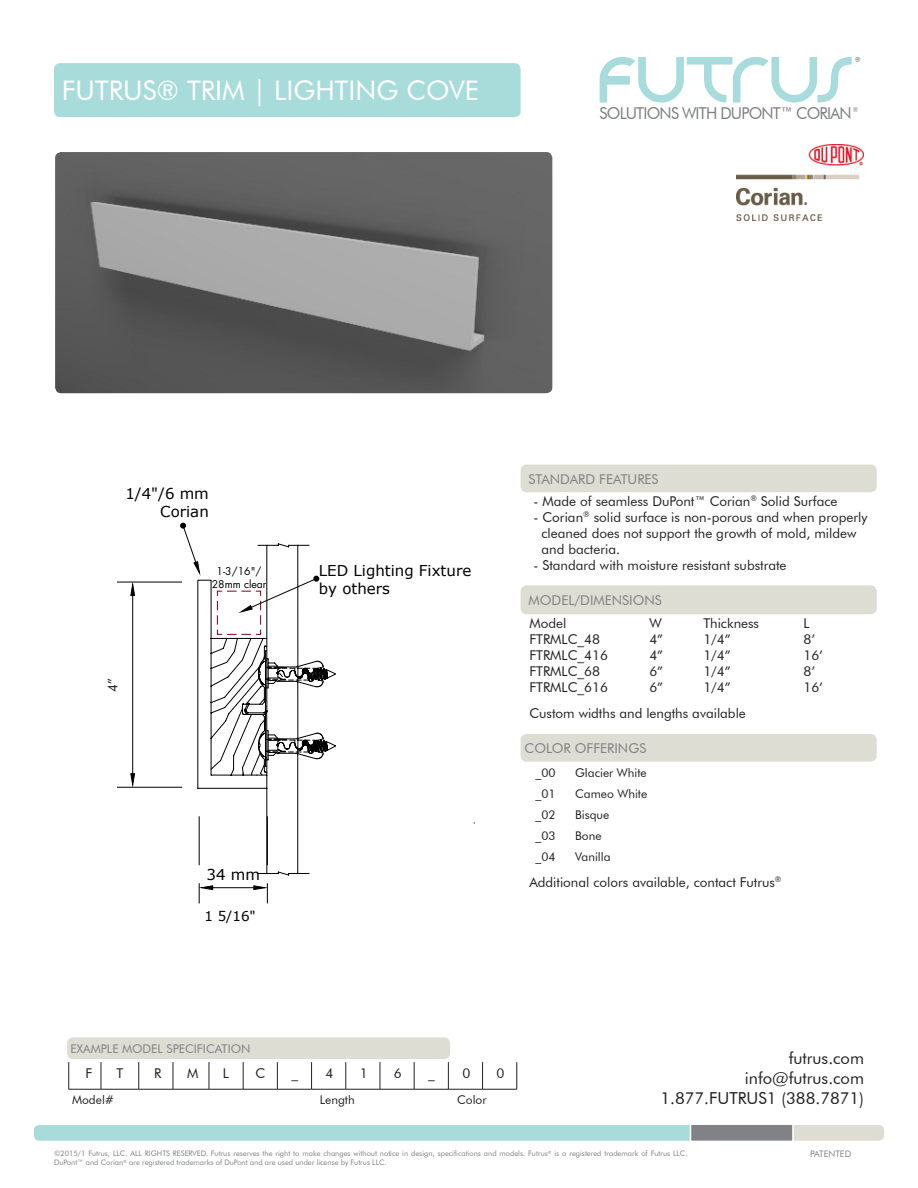
<style>
.page{position:relative;width:918px;height:1188px;background:#fff}
.page>*{position:absolute;margin:0;border:0;box-sizing:border-box;transform-origin:0 0}
.t1{font:27px "Futura BT";color:#fff}
.t2{font:16.5px "Futura BT";color:#231f20}
.t3{font:16.35px "Futura BT";letter-spacing:-.05em;color:#7c7e81;scale:.96 1}
.t4{font:15px/18px "Verdana";color:#000;text-align:right}
.t5{font:13.5px "Futura BT";color:#231f20}
.t6{font:13.5px "Futura BT";color:#808285}
.t7{font:13.5px "Verdana";color:#000}
.t8{font:12px "Futura BT";color:#231f20}
.t9{font:12px "Futura BT";color:#808285}
.t10{font:10.5px/13.6px "Futura Std";color:#000;text-align:center}
.t11{font:9px "Futura BT";color:#808285}
.t12{font:7.5px "Futura BT";color:#808285}
.t13{font:7.05px "Futura BT";color:#626365}
.t14{font:6.9px "Futura BT";color:#7c7e81;scale:.96 1}
</style>
<div class="page">
<div style="left:54px;top:63px;width:467px;height:54px;background:#a8dcda;border-radius:6px"></div>
<svg style="left:600px;top:57px;width:252px;height:46px"></svg>
<img style="left:736px;top:144px;width:128px;height:76px">
<div style="left:767px;top:1124px;width:118px;height:17px;background:#ddddd4;border-radius:6px"></div>
<div style="left:766px;top:1123px;width:120px;height:19px;border:2px solid #fff;border-radius:6px"></div>
<div style="left:33px;top:1124px;width:720px;height:17px;background:#a8dcda;border-radius:6px"></div>
<div style="left:32px;top:1123px;width:722px;height:19px;border:2px solid #fff;border-radius:6px"></div>
<div style="left:690px;top:1123px;width:104px;height:19px;background:#808285;border:2px solid #fff"></div>
<svg style="left:69px;top:1062px;width:1px;height:27px"></svg>
<svg style="left:101px;top:1062px;width:1px;height:27px"></svg>
<svg style="left:139px;top:1062px;width:1px;height:27px"></svg>
<svg style="left:173px;top:1062px;width:1px;height:27px"></svg>
<svg style="left:209px;top:1062px;width:1px;height:27px"></svg>
<svg style="left:243px;top:1062px;width:1px;height:27px"></svg>
<svg style="left:277px;top:1062px;width:1px;height:27px"></svg>
<svg style="left:311px;top:1062px;width:1px;height:27px"></svg>
<svg style="left:346px;top:1062px;width:1px;height:27px"></svg>
<svg style="left:380px;top:1062px;width:1px;height:27px"></svg>
<svg style="left:414px;top:1062px;width:1px;height:27px"></svg>
<svg style="left:448px;top:1062px;width:1px;height:27px"></svg>
<svg style="left:482px;top:1062px;width:1px;height:27px"></svg>
<svg style="left:517px;top:1062px;width:1px;height:27px"></svg>
<hr style="left:69px;top:1089px;width:32px;height:1px;background:#231f20">
<hr style="left:101px;top:1089px;width:38px;height:1px;background:#231f20">
<hr style="left:139px;top:1089px;width:34px;height:1px;background:#231f20">
<hr style="left:173px;top:1089px;width:36px;height:1px;background:#231f20">
<hr style="left:209px;top:1089px;width:34px;height:1px;background:#231f20">
<hr style="left:243px;top:1089px;width:34px;height:1px;background:#231f20">
<hr style="left:277px;top:1089px;width:35px;height:1px;background:#231f20">
<hr style="left:312px;top:1089px;width:34px;height:1px;background:#231f20">
<hr style="left:346px;top:1089px;width:34px;height:1px;background:#231f20">
<hr style="left:380px;top:1089px;width:34px;height:1px;background:#231f20">
<hr style="left:414px;top:1089px;width:34px;height:1px;background:#231f20">
<hr style="left:448px;top:1089px;width:35px;height:1px;background:#231f20">
<hr style="left:483px;top:1089px;width:34px;height:1px;background:#231f20">
<div style="left:67px;top:1037px;width:383px;height:22px;background:#ddddd4;border-radius:6px"></div>
<div style="left:521px;top:734px;width:356px;height:28px;background:#ddddd4;border-radius:6px"></div>
<div style="left:521px;top:585px;width:356px;height:29px;background:#ddddd4;border-radius:6px"></div>
<div style="left:521px;top:465px;width:356px;height:27px;background:#ddddd4;border-radius:6px"></div>
<svg style="left:198px;top:544px;width:112px;height:331px"></svg>
<svg style="left:211px;top:545px;width:264px;height:329px"></svg>
<svg style="left:117px;top:581px;width:66px;height:207px"></svg>
<hr style="left:199px;top:816px;width:1px;height:72px;background:#000">
<hr style="left:267px;top:816px;width:1px;height:72px;background:#000">
<hr style="left:213px;top:887px;width:41px;height:1px;background:#000">
<svg style="left:199px;top:885px;width:14px;height:18px"></svg>
<svg style="left:253px;top:885px;width:15px;height:18px"></svg>
<svg style="left:180px;top:523px;width:20px;height:51px"></svg>
<svg style="left:217px;top:576px;width:102px;height:59px"></svg>
<img style="left:55px;top:152px;width:497px;height:241px">
<p class="t1" style="left:62px;top:74px;width:418px">FUTRUS® TRIM | LIGHTING COVE</p>
<p class="t13" style="left:855px;top:55px;width:7px">®</p>
<p class="t3" style="left:600px;top:104px;width:264px">SOLUTIONS WITH DUPONT™ CORIAN</p>
<p class="t14" style="left:853px;top:105px;width:7px">®</p>
<p class="t4" style="left:125px;top:485px;width:85px">1/4"/6 mm<br>Corian</p>
<p class="t10" style="left:212px;top:564px;width:56px">1-3/16"/<br>28mm clear</p>
<p class="t5" style="left:105px;top:692px;width:15px;rotate:-90deg">4”</p>
<p class="t4" style="left:319px;top:561px;width:154px;text-align:left">LED Lighting Fixture by others</p>
<p class="t4" style="left:207px;top:866px;width:55px">34 mm</p>
<p class="t7" style="left:204px;top:907px;width:53px">1 5/16"</p>
<p class="t6" style="left:529px;top:471px;width:132px">STANDARD FEATURES</p>
<p class="t5" style="left:534px;top:493px;width:305px">- Made of seamless DuPont™ Corian<sup>®</sup> Solid Surface</p>
<p class="t5" style="left:534px;top:509px;width:335px">- Corian<sup>®</sup> solid surface is non-porous and when properly</p>
<p class="t5" style="left:542px;top:525px;width:316px">cleaned does not support the growth of mold, mildew</p>
<p class="t5" style="left:542px;top:541px;width:80px">and bacteria.</p>
<p class="t5" style="left:534px;top:557px;width:255px">- Standard with moisture resistant substrate</p>
<p class="t6" style="left:529px;top:592px;width:135px">MODEL/DIMENSIONS</p>
<p class="t5" style="left:529px;top:615px;width:38px">Model</p>
<p class="t5" style="left:649px;top:615px;width:14px">W</p>
<p class="t5" style="left:703px;top:615px;width:57px">Thickness</p>
<p class="t5" style="left:803px;top:615px;width:8px">L</p>
<p class="t5" style="left:529px;top:631px;width:72px">FTRMLC_48</p>
<p class="t5" style="left:649px;top:631px;width:15px">4”</p>
<p class="t5" style="left:703px;top:631px;width:29px">1/4”</p>
<p class="t5" style="left:803px;top:631px;width:13px">8’</p>
<p class="t5" style="left:529px;top:647px;width:80px">FTRMLC_416</p>
<p class="t5" style="left:649px;top:647px;width:15px">4”</p>
<p class="t5" style="left:703px;top:647px;width:29px">1/4”</p>
<p class="t5" style="left:803px;top:647px;width:21px">16’</p>
<p class="t5" style="left:529px;top:663px;width:72px">FTRMLC_68</p>
<p class="t5" style="left:649px;top:663px;width:15px">6”</p>
<p class="t5" style="left:703px;top:663px;width:29px">1/4”</p>
<p class="t5" style="left:803px;top:663px;width:13px">8’</p>
<p class="t5" style="left:529px;top:679px;width:80px">FTRMLC_616</p>
<p class="t5" style="left:649px;top:679px;width:15px">6”</p>
<p class="t5" style="left:703px;top:679px;width:29px">1/4”</p>
<p class="t5" style="left:803px;top:679px;width:21px">16’</p>
<p class="t5" style="left:529px;top:705px;width:218px">Custom widths and lengths available</p>
<p class="t6" style="left:525px;top:740px;width:123px">COLOR OFFERINGS</p>
<p class="t8" style="left:535px;top:765px;width:22px">_00</p>
<p class="t8" style="left:575px;top:765px;width:73px">Glacier White</p>
<p class="t8" style="left:535px;top:786px;width:22px">_01</p>
<p class="t8" style="left:575px;top:786px;width:74px">Cameo White</p>
<p class="t8" style="left:535px;top:807px;width:22px">_02</p>
<p class="t8" style="left:575px;top:807px;width:36px">Bisque</p>
<p class="t8" style="left:535px;top:829px;width:22px">_03</p>
<p class="t8" style="left:575px;top:829px;width:28px">Bone</p>
<p class="t8" style="left:535px;top:850px;width:22px">_04</p>
<p class="t8" style="left:575px;top:850px;width:37px">Vanilla</p>
<p class="t5" style="left:529px;top:874px;width:254px">Additional colors available, contact Futrus<sup>®</sup></p>
<p class="t9" style="left:71px;top:1041px;width:181px">EXAMPLE MODEL SPECIFICATION</p>
<p class="t5" style="left:85px;top:1065px;width:8px">F</p>
<p class="t5" style="left:116px;top:1065px;width:8px">T</p>
<p class="t5" style="left:154px;top:1065px;width:9px">R</p>
<p class="t5" style="left:187px;top:1065px;width:13px">M</p>
<p class="t5" style="left:223px;top:1065px;width:8px">L</p>
<p class="t5" style="left:255px;top:1065px;width:11px">C</p>
<p class="t5" style="left:291px;top:1065px;width:8px">_</p>
<p class="t5" style="left:326px;top:1065px;width:9px">4</p>
<p class="t5" style="left:360px;top:1065px;width:9px">1</p>
<p class="t5" style="left:394px;top:1065px;width:9px">6</p>
<p class="t5" style="left:428px;top:1065px;width:8px">_</p>
<p class="t5" style="left:462px;top:1065px;width:9px">0</p>
<p class="t5" style="left:497px;top:1065px;width:9px">0</p>
<p class="t8" style="left:72px;top:1092px;width:44px">Model#</p>
<p class="t8" style="left:320px;top:1092px;width:36px">Length</p>
<p class="t8" style="left:457px;top:1092px;width:31px">Color</p>
<p class="t2" style="left:789px;top:1048px;width:77px">futrus.com</p>
<p class="t2" style="left:745px;top:1068px;width:121px">info@futrus.com</p>
<p class="t2" style="left:660px;top:1088px;width:205px">1.877.FUTRUS1 (388.7871)</p>
<p class="t12" style="left:54px;top:1149px;width:635px">©2015/1 Futrus, LLC. ALL RIGHTS RESERVED. Futrus reserves the right to make changes without notice in design, specifications and models. Futrus<sup>®</sup> is a registered trademark of Futrus LLC.</p>
<p class="t11" style="left:810px;top:1149px;width:43px">PATENTED</p>
<p class="t12" style="left:54px;top:1158px;width:334px">DuPont™ and Corian<sup>®</sup> are registered trademarks of DuPont and are used under license by Futrus LLC.</p>
</div>
